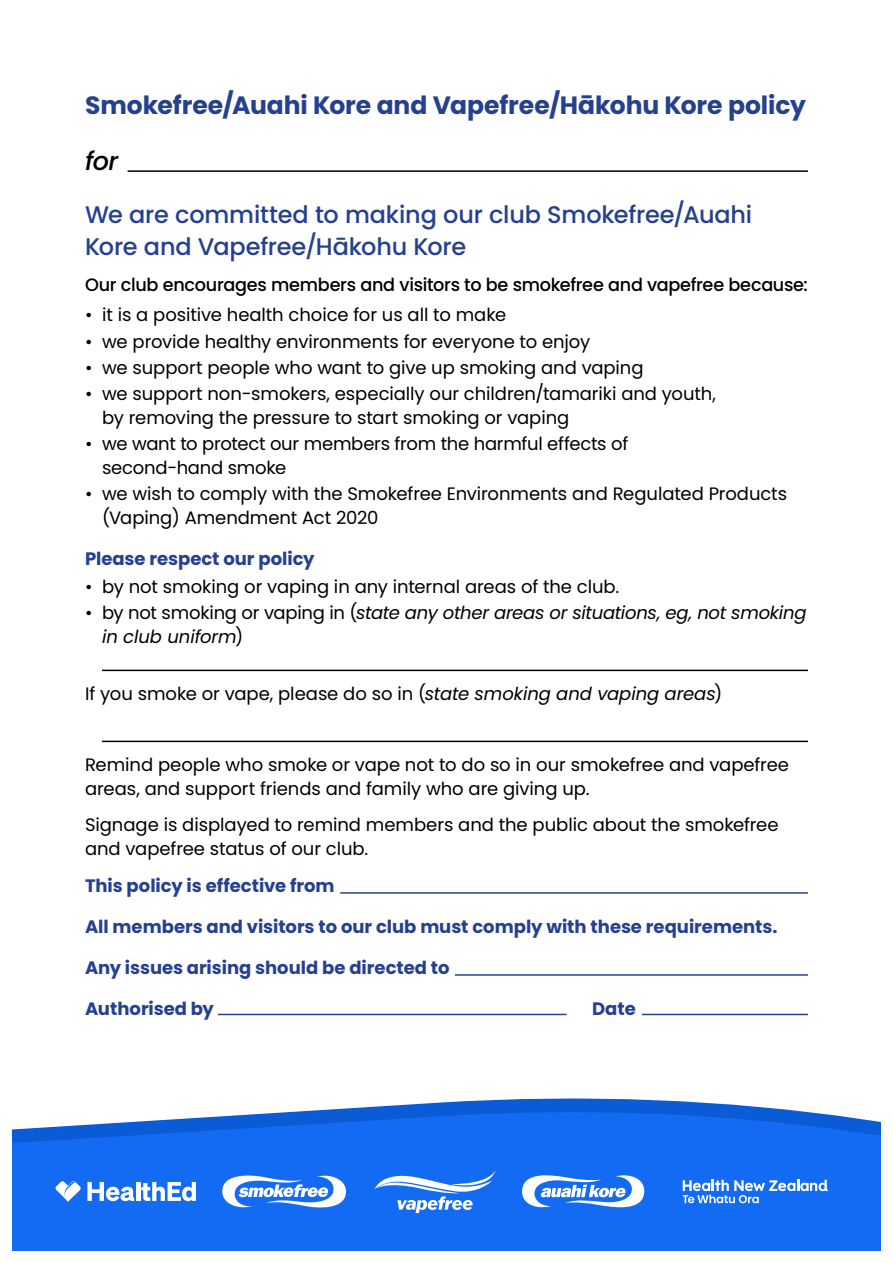
<style>
.page{position:relative;width:893px;height:1263px;background:#fff}
.page>*{position:absolute;margin:0;border:0;box-sizing:border-box;transform-origin:0 0}
.t1{font:italic 500 25.5px "Poppins";color:#000}
.t2{font:700 25.05px "Poppins";letter-spacing:-.005em;color:#25408f}
.t3{font:500 24px/31.5px "Poppins";letter-spacing:-.01em;color:#25408f}
.t4{font:18px/24px "Poppins";letter-spacing:-.005em;color:#000}
.t5{font:700 18px "Poppins";color:#25408f}
.t6{font:italic 18px/24px "Poppins";letter-spacing:-.015em;color:#000}
.t7{font:500 18px "Poppins";letter-spacing:-.015em;color:#000}
.s1{font-style:normal}
.s2{font-style:italic}
</style>
<div class="page">
<svg style="left:13px;top:1098px;width:867px;height:152px;background:#2777f0"></svg>
<hr style="left:128px;top:170px;width:680px;height:2px;background:#000">
<hr style="left:102px;top:670px;width:706px;height:1px;background:#000">
<hr style="left:102px;top:741px;width:706px;height:1px;background:#000">
<hr style="left:340px;top:892px;width:468px;height:2px;background:#25408f">
<hr style="left:455px;top:974px;width:353px;height:2px;background:#25408f">
<hr style="left:218px;top:1014px;width:348px;height:1px;background:#25408f">
<hr style="left:642px;top:1014px;width:166px;height:1px;background:#25408f">
<svg style="left:56px;top:1181px;width:25px;height:21px"></svg>
<svg style="left:87px;top:1182px;width:47px;height:19px"></svg>
<hr style="left:136px;top:1182px;width:4px;height:19px;background:#fff">
<svg style="left:141px;top:1182px;width:55px;height:19px"></svg>
<svg style="left:682px;top:1180px;width:146px;height:23px"></svg>
<svg style="left:222px;top:1173px;width:124px;height:37px"></svg>
<svg style="left:374px;top:1170px;width:122px;height:43px"></svg>
<svg style="left:521px;top:1173px;width:124px;height:36px"></svg>
<h2 class="t2" style="left:85px;top:90px;width:722px">Smokefree/Auahi Kore and Vapefree/Hākohu Kore policy</h2>
<h1 class="t1" style="left:85px;top:147px;width:35px">for</h1>
<h3 class="t3" style="left:85px;top:199px;width:669px">We are committed to making our club Smokefree/Auahi<br>Kore and Vapefree/Hākohu Kore</h3>
<p class="t7" style="left:85px;top:275px;width:724px">Our club encourages members and visitors to be smokefree and vapefree because:</p>
<p class="t4" style="left:85px;top:303px;width:423px">• it is a positive health choice for us all to make</p>
<p class="t4" style="left:85px;top:329px;width:507px">• we provide healthy environments for everyone to enjoy</p>
<p class="t4" style="left:85px;top:355px;width:560px">• we support people who want to give up smoking and vaping</p>
<p class="t4" style="left:102px;top:382px;width:615px;text-indent:-17px">• we support non-smokers, especially our children/tamariki and youth, by removing the pressure to start smoking or vaping</p>
<p class="t4" style="left:102px;top:432px;width:528px;text-indent:-17px">• we want to protect our members from the harmful effects of second-hand smoke</p>
<p class="t4" style="left:102px;top:482px;width:686px;text-indent:-17px">• we wish to comply with the Smokefree Environments and Regulated Products (Vaping) Amendment Act 2020</p>
<p class="t5" style="left:85px;top:548px;width:231px">Please respect our policy</p>
<p class="t4" style="left:85px;top:575px;width:536px">• by not smoking or vaping in any internal areas of the club.</p>
<p class="t6" style="left:102px;top:601px;width:706px;text-indent:-17px"><span class="s1">• by not smoking or vaping in (</span>state any other areas or situations, eg, not smoking in club uniform<span class="s1">)</span></p>
<p class="t4" style="left:85px;top:681px;width:639px">If you smoke or vape, please do so in (<span class="s2">state smoking and vaping areas</span>)</p>
<p class="t4" style="left:85px;top:752px;width:705px">Remind people who smoke or vape not to do so in our smokefree and vapefree areas, and support friends and family who are giving up.</p>
<p class="t4" style="left:85px;top:813px;width:695px">Signage is displayed to remind members and the public about the smokefree and vapefree status of our club.</p>
<p class="t5" style="left:85px;top:875px;width:251px">This policy is effective from</p>
<p class="t5" style="left:85px;top:916px;width:694px">All members and visitors to our club must comply with these requirements.</p>
<p class="t5" style="left:85px;top:957px;width:366px">Any issues arising should be directed to</p>
<p class="t5" style="left:85px;top:998px;width:130px">Authorised by</p>
<p class="t5" style="left:592px;top:998px;width:45px">Date</p>
</div>
